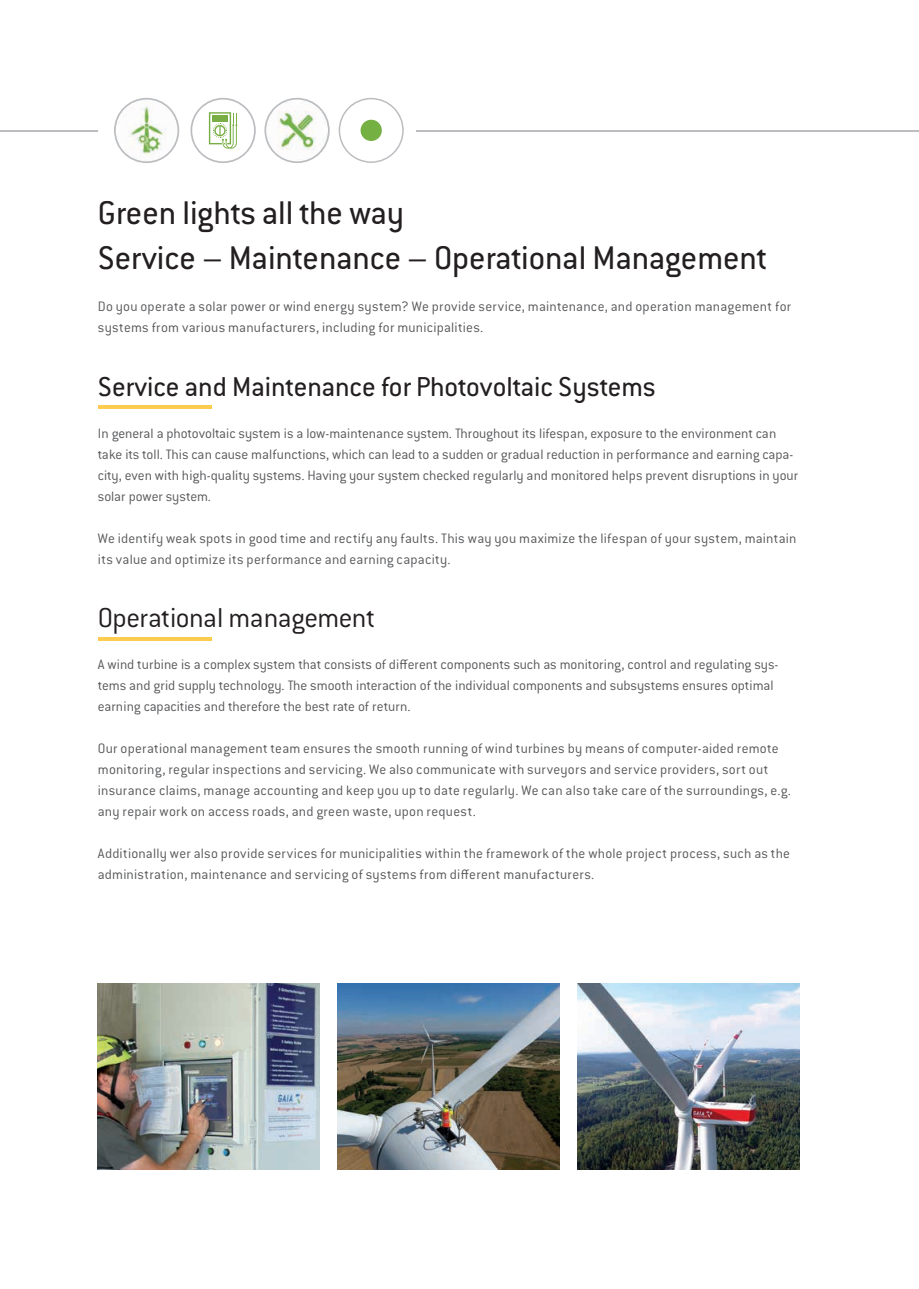
<style>
.page{position:relative;width:919px;height:1289px;background:#fff}
.page>*{position:absolute;margin:0;border:0;box-sizing:border-box;transform-origin:0 0}
.t1{font:36px/45px "Conduit ITC Std";color:#231f20}
.t2{font:30px "Conduit ITC Std";color:#231f20}
.t3{font:300 30px "Conduit ITC Std";letter-spacing:-.02em;color:#231f20}
.t4{font:300 15px/21px "Conduit ITC Std";letter-spacing:.01em;color:#57585a}
</style>
<div class="page">
<hr style="left:98px;top:405px;width:113px;height:3px;background:#fecc4e">
<hr style="left:98px;top:637px;width:113px;height:3px;background:#fecc4e">
<img style="left:98px;top:983px;width:222px;height:186px">
<img style="left:338px;top:983px;width:222px;height:186px">
<img style="left:578px;top:983px;width:221px;height:186px">
<hr style="left:0;top:130px;width:98px;height:2px;background:#bcbdc0">
<hr style="left:417px;top:130px;width:501px;height:2px;background:#bcbdc0">
<svg style="left:338px;top:98px;width:65px;height:65px"></svg>
<div style="left:360px;top:120px;width:22px;height:21px;background:#75b042;border-radius:50%"></div>
<svg style="left:114px;top:98px;width:65px;height:65px"></svg>
<svg style="left:190px;top:98px;width:66px;height:65px"></svg>
<svg style="left:264px;top:98px;width:66px;height:65px"></svg>
<h1 class="t1" style="left:98px;top:189px;width:670px">Green lights all the way<br>Service – Maintenance – Operational Management</h1>
<p class="t4" style="left:98px;top:296px;width:694px">Do you operate a solar power or wind energy system? We provide service, maintenance, and operation management for systems from various manufacturers, including for municipalities.</p>
<h2 class="t2" style="left:98px;top:368px;width:559px">Service and Maintenance for Photovoltaic Systems</h2>
<p class="t4" style="left:98px;top:422px;width:702px">In general a photovoltaic system is a low-maintenance system. Throughout its lifespan, exposure to the environment can take its toll. This can cause malfunctions, which can lead to a sudden or gradual reduction in performance and earning capa&shy;city, even with high-quality systems. Having your system checked regularly and monitored helps prevent disruptions in your solar power system.</p>
<p class="t4" style="left:98px;top:527px;width:700px">We identify weak spots in good time and rectify any faults. This way you maximize the lifespan of your system, maintain its value and optimize its performance and earning capacity.</p>
<h2 class="t3" style="left:98px;top:599px;width:279px">Operational management</h2>
<p class="t4" style="left:98px;top:653px;width:682px">A wind turbine is a complex system that consists of different components such as monitoring, control and regulating sys&shy;tems and grid supply technology. The smooth interaction of the individual components and subsystems ensures optimal earning capacities and therefore the best rate of return.</p>
<p class="t4" style="left:98px;top:737px;width:694px">Our operational management team ensures the smooth running of wind turbines by means of computer-aided remote monitoring, regular inspections and servicing. We also communicate with surveyors and service providers, sort out insurance claims, manage accounting and keep you up to date regularly. We can also take care of the surroundings, e.g. any repair work on access roads, and green waste, upon request.</p>
<p class="t4" style="left:98px;top:842px;width:693px">Additionally wer also provide services for municipalities within the framework of the whole project process, such as the administration, maintenance and servicing of systems from different manufacturers.</p>
</div>
